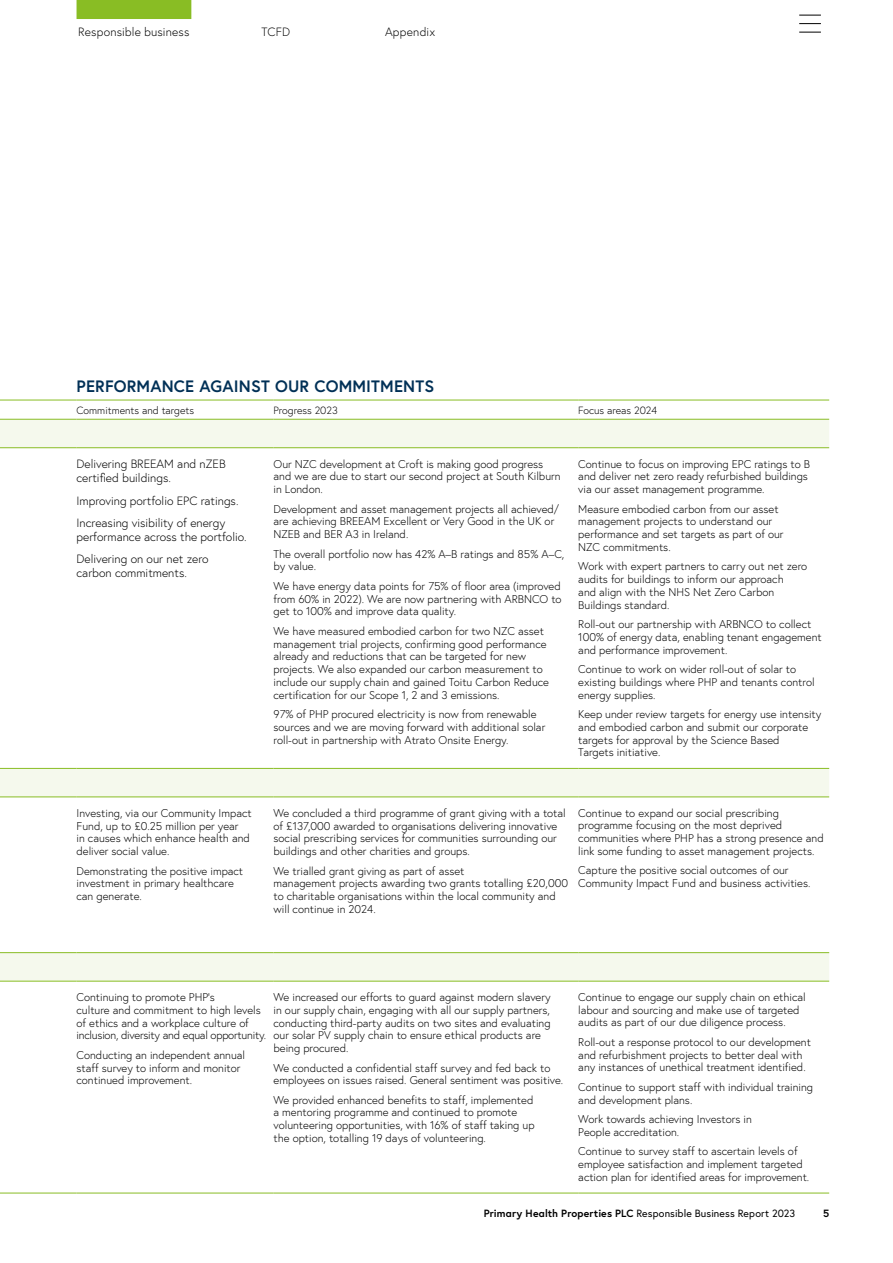
<style>
.page{position:relative;width:893px;height:1263px;background:#fff}
.page>*{position:absolute;margin:0;border:0;box-sizing:border-box;transform-origin:0 0}
.t1{font:700 16.5px "Europa";letter-spacing:.01em;color:#003056}
.t2{font:300 12px/22.2px "Europa";color:#000}
.t3{font:300 12px "Europa";letter-spacing:.02em;color:#000}
.t4{font:300 11.25px/12.8px "Europa";color:#000}
.t5{font:10.5px "Europa";letter-spacing:.01em;color:#000}
.t6{font:300 10.5px "Europa";color:#000}
.t7{font:700 10.5px "Europa";color:#000}
.s1{font-weight:700}
</style>
<div class="page">
<div style="left:77px;top:0;width:114px;height:19px;background:#89bd24"></div>
<svg style="left:0;top:420px;width:829px;height:561px"></svg>
<hr style="left:0;top:400px;width:77px;height:1px;background:#89bd24">
<hr style="left:578px;top:400px;width:251px;height:1px;background:#89bd24">
<hr style="left:0;top:419px;width:77px;height:1px;background:#89bd24">
<hr style="left:77px;top:419px;width:197px;height:1px;background:#89bd24">
<hr style="left:274px;top:419px;width:304px;height:1px;background:#89bd24">
<hr style="left:578px;top:419px;width:251px;height:1px;background:#89bd24">
<hr style="left:0;top:447px;width:77px;height:1px;background:#89bd24">
<hr style="left:77px;top:447px;width:197px;height:1px;background:#89bd24">
<hr style="left:274px;top:447px;width:304px;height:1px;background:#89bd24">
<hr style="left:578px;top:447px;width:251px;height:1px;background:#89bd24">
<hr style="left:0;top:796px;width:77px;height:1px;background:#89bd24">
<hr style="left:77px;top:796px;width:197px;height:1px;background:#89bd24">
<hr style="left:274px;top:796px;width:304px;height:1px;background:#89bd24">
<hr style="left:578px;top:796px;width:251px;height:1px;background:#89bd24">
<hr style="left:0;top:981px;width:77px;height:1px;background:#89bd24">
<hr style="left:77px;top:981px;width:197px;height:1px;background:#89bd24">
<hr style="left:274px;top:981px;width:304px;height:1px;background:#89bd24">
<hr style="left:578px;top:981px;width:251px;height:1px;background:#89bd24">
<hr style="left:0;top:1193px;width:77px;height:1px;background:#89bd24">
<hr style="left:77px;top:1193px;width:197px;height:1px;background:#89bd24">
<hr style="left:274px;top:1193px;width:304px;height:1px;background:#89bd24">
<hr style="left:578px;top:1193px;width:251px;height:1px;background:#89bd24">
<hr style="left:77px;top:400px;width:197px;height:1px;background:#89bd24">
<hr style="left:274px;top:400px;width:304px;height:1px;background:#89bd24">
<hr style="left:0;top:768px;width:77px;height:1px;background:#89bd24">
<hr style="left:77px;top:768px;width:197px;height:1px;background:#89bd24">
<hr style="left:274px;top:768px;width:304px;height:1px;background:#89bd24">
<hr style="left:578px;top:768px;width:251px;height:1px;background:#89bd24">
<hr style="left:0;top:952px;width:77px;height:1px;background:#89bd24">
<hr style="left:77px;top:952px;width:197px;height:1px;background:#89bd24">
<hr style="left:274px;top:952px;width:304px;height:1px;background:#89bd24">
<hr style="left:578px;top:952px;width:251px;height:1px;background:#89bd24">
<svg style="left:799px;top:15px;width:22px;height:1px"></svg>
<svg style="left:799px;top:23px;width:22px;height:1px"></svg>
<svg style="left:799px;top:32px;width:22px;height:1px"></svg>
<p class="t2" style="left:78px;top:21px;width:113px">Responsible business</p>
<p class="t2" style="left:262px;top:21px;width:30px">TCFD</p>
<p class="t3" style="left:385px;top:24px;width:52px">Appendix</p>
<h1 class="t1" style="left:77px;top:374px;width:359px">PERFORMANCE AGAINST OUR COMMITMENTS</h1>
<p class="t6" style="left:77px;top:404px;width:119px">Commitments and targets</p>
<p class="t6" style="left:274px;top:404px;width:66px">Progress 2023</p>
<p class="t6" style="left:578px;top:404px;width:80px">Focus areas 2024</p>
<p class="t2" style="left:77px;top:457px;width:151px;line-height:14.2px">Delivering BREEAM and nZEB certified buildings.</p>
<p class="t2" style="left:77px;top:489px;width:163px">Improving portfolio EPC ratings.<br>Increasing visibility of energy</p>
<p class="t2" style="left:77px;top:525px;width:172px">performance across the portfolio.<br>Delivering on our net zero</p>
<p class="t2" style="left:77px;top:562px;width:112px">carbon commitments.</p>
<p class="t4" style="left:77px;top:806px;width:177px">Investing, via our Community Impact<br>Fund, up to £0.25 million per year<br>in causes which enhance health and deliver social value.</p>
<p class="t4" style="left:77px;top:864px;width:168px">Demonstrating the positive impact investment in primary healthcare can generate.</p>
<p class="t4" style="left:274px;top:457px;width:289px">Our NZC development at Croft is making good progress and we are due to start our second project at South Kilburn in London.</p>
<p class="t4" style="left:274px;top:502px;width:287px">Development and asset management projects all achieved/ are achieving BREEAM Excellent or Very Good in the UK or<br>NZEB and BER A3 in Ireland.</p>
<p class="t4" style="left:274px;top:547px;width:292px">The overall portfolio now has 42% A–B ratings and 85% A–C, by value.</p>
<p class="t4" style="left:274px;top:579px;width:290px;text-align:justify">We have energy data points for 75% of floor area (improved from 60% in 2022). We are now partnering with ARBNCO to get to 100% and improve data quality.</p>
<p class="t4" style="left:274px;top:624px;width:277px">We have measured embodied carbon for two NZC asset management trial projects, confirming good performance already and reductions that can be targeted for new projects. We also expanded our carbon measurement to include our supply chain and gained Toitu Carbon Reduce certification for our Scope 1, 2 and 3 emissions.</p>
<p class="t4" style="left:274px;top:708px;width:273px">97% of PHP procured electricity is now from renewable sources and we are moving forward with additional solar roll‑out in partnership with Atrato Onsite Energy.</p>
<p class="t4" style="left:578px;top:457px;width:233px">Continue to focus on improving EPC ratings to B and deliver net zero ready refurbished buildings via our asset management programme.</p>
<p class="t4" style="left:578px;top:502px;width:207px">Measure embodied carbon from our asset management projects to understand our performance and set targets as part of our NZC commitments.</p>
<p class="t4" style="left:578px;top:560px;width:230px">Work with expert partners to carry out net zero audits for buildings to inform our approach<br>and align with the NHS Net Zero Carbon Buildings standard.</p>
<p class="t4" style="left:578px;top:618px;width:245px">Roll-out our partnership with ARBNCO to collect<br>100% of energy data, enabling tenant engagement and performance improvement.</p>
<p class="t4" style="left:578px;top:662px;width:238px">Continue to work on wider roll-out of solar to existing buildings where PHP and tenants control energy supplies.</p>
<p class="t4" style="left:578px;top:707px;width:244px">Keep under review targets for energy use intensity and embodied carbon and submit our corporate targets for approval by the Science Based<br>Targets initiative.</p>
<p class="t4" style="left:274px;top:806px;width:294px">We concluded a third programme of grant giving with a total of £137,000 awarded to organisations delivering innovative social prescribing services for communities surrounding our buildings and other charities and groups.</p>
<p class="t4" style="left:274px;top:864px;width:296px">We trialled grant giving as part of asset<br>management projects awarding two grants totalling £20,000 to charitable organisations within the local community and will continue in 2024.</p>
<p class="t4" style="left:578px;top:806px;width:247px">Continue to expand our social prescribing programme focusing on the most deprived communities where PHP has a strong presence and link some funding to asset management projects.</p>
<p class="t4" style="left:578px;top:864px;width:234px">Capture the positive social outcomes of our<br>Community Impact Fund and business activities.</p>
<p class="t4" style="left:77px;top:990px;width:191px">Continuing to promote PHP’s<br>culture and commitment to high levels of ethics and a workplace culture of inclusion, diversity and equal opportunity.</p>
<p class="t4" style="left:77px;top:1048px;width:170px">Conducting an independent annual staff survey to inform and monitor continued improvement.</p>
<p class="t4" style="left:274px;top:990px;width:278px">We increased our efforts to guard against modern slavery in our supply chain, engaging with all our supply partners, conducting third-party audits on two sites and evaluating our solar PV supply chain to ensure ethical products are being procured.</p>
<p class="t4" style="left:274px;top:1061px;width:291px">We conducted a confidential staff survey and fed back to employees on issues raised. General sentiment was positive.</p>
<p class="t4" style="left:274px;top:1093px;width:262px">We provided enhanced benefits to staff, implemented a mentoring programme and continued to promote volunteering opportunities, with 16% of staff taking up the option, totalling 19 days of volunteering.</p>
<p class="t4" style="left:578px;top:990px;width:229px">Continue to engage our supply chain on ethical labour and sourcing and make use of targeted audits as part of our due diligence process.</p>
<p class="t4" style="left:578px;top:1035px;width:234px">Roll-out a response protocol to our development and refurbishment projects to better deal with any instances of unethical treatment identified.</p>
<p class="t4" style="left:578px;top:1080px;width:236px">Continue to support staff with individual training and development plans.</p>
<p class="t4" style="left:578px;top:1113px;width:175px">Work towards achieving Investors in<br>People accreditation.</p>
<p class="t4" style="left:578px;top:1145px;width:232px">Continue to survey staff to ascertain levels of employee satisfaction and implement targeted action plan for identified areas for improvement.</p>
<p class="t5" style="left:484px;top:1207px;width:313px"><span class="s1">Primary Health Properties PLC</span> Responsible Business Report 2023</p>
<p class="t7" style="left:823px;top:1206px;width:8px">5</p>
</div>
